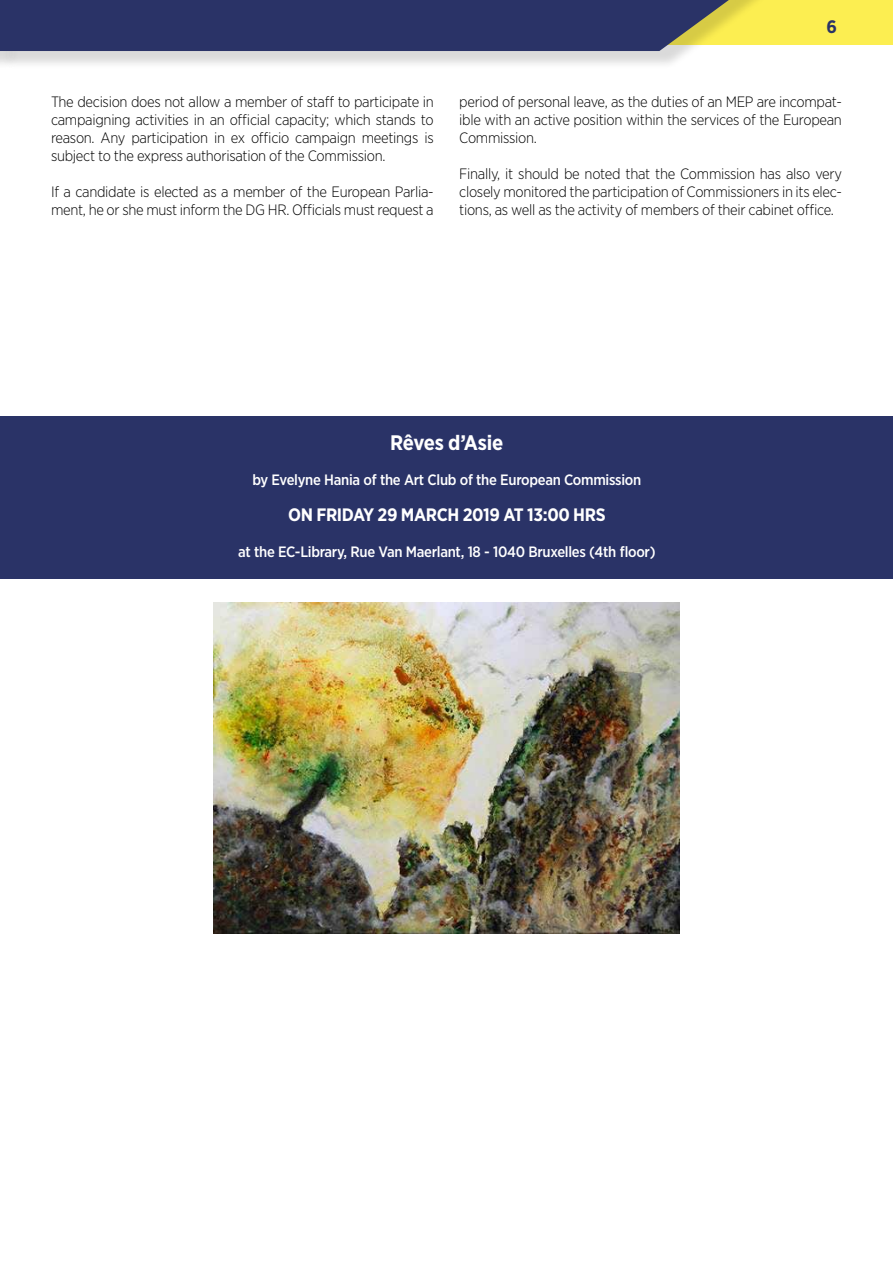
<style>
.page{position:relative;width:893px;height:1263px;background:#fff}
.page>*{position:absolute;margin:0;border:0;box-sizing:border-box;transform-origin:0 0}
.t1{font:700 21px "Gotham Narrow";letter-spacing:-.01em;color:#fff}
.t2{font:700 18px "Gotham Narrow";letter-spacing:-.02em;color:#fff}
.t3{font:700 18px "Gotham Narrow";color:#2a3367}
.t4{font:300 15px/18px "Gotham Narrow";letter-spacing:-.02em;color:#000;text-align:justify}
.t5{font:500 15px "Gotham Narrow";letter-spacing:-.02em;color:#fff}
</style>
<div class="page">
<div style="left:0;top:0;width:893px;height:44px;background:#fcee51"></div>
<div style="left:0;top:0;width:19px;height:70px;background:#000;opacity:.15"></div>
<div style="left:2px;top:0;width:773px;height:70px;background:#000;opacity:.15"></div>
<svg style="left:0;top:0;width:758px;height:51px;background:#3a4167"></svg>
<div style="left:1px;top:416px;width:892px;height:162px;background:#2a3367"></div>
<img style="left:213px;top:603px;width:466px;height:330px">
<p class="t4" style="left:51px;top:92px;width:384px">The decision does not allow a member of staff to participate in campaigning activities in an official capacity; which stands to reason. Any participation in ex officio campaign meetings is subject to the express authorisation of the Commission.</p>
<p class="t4" style="left:51px;top:182px;width:384px">If a candidate is elected as a member of the European Parlia&shy;ment, he or she must inform the DG HR. Officials must request a</p>
<p class="t3" style="left:827px;top:15px;width:12px">6</p>
<p class="t4" style="left:459px;top:92px;width:384px">period of personal leave, as the duties of an MEP are incompat&shy;ible with an active position within the services of the European Commission.</p>
<p class="t4" style="left:459px;top:164px;width:384px">Finally, it should be noted that the Commission has also very closely monitored the participation of Commissioners in its elec&shy;tions, as well as the activity of members of their cabinet office.</p>
<h1 class="t1" style="left:390px;top:429px;width:115px">Rêves d’Asie</h1>
<p class="t5" style="left:252px;top:470px;width:390px">by Evelyne Hania of the Art Club of the European Commission</p>
<p class="t2" style="left:288px;top:503px;width:319px">ON FRIDAY 29 MARCH 2019 AT 13:00 HRS</p>
<p class="t5" style="left:238px;top:542px;width:419px">at the EC-Library, Rue Van Maerlant, 18 - 1040 Bruxelles (4th floor)</p>
</div>
